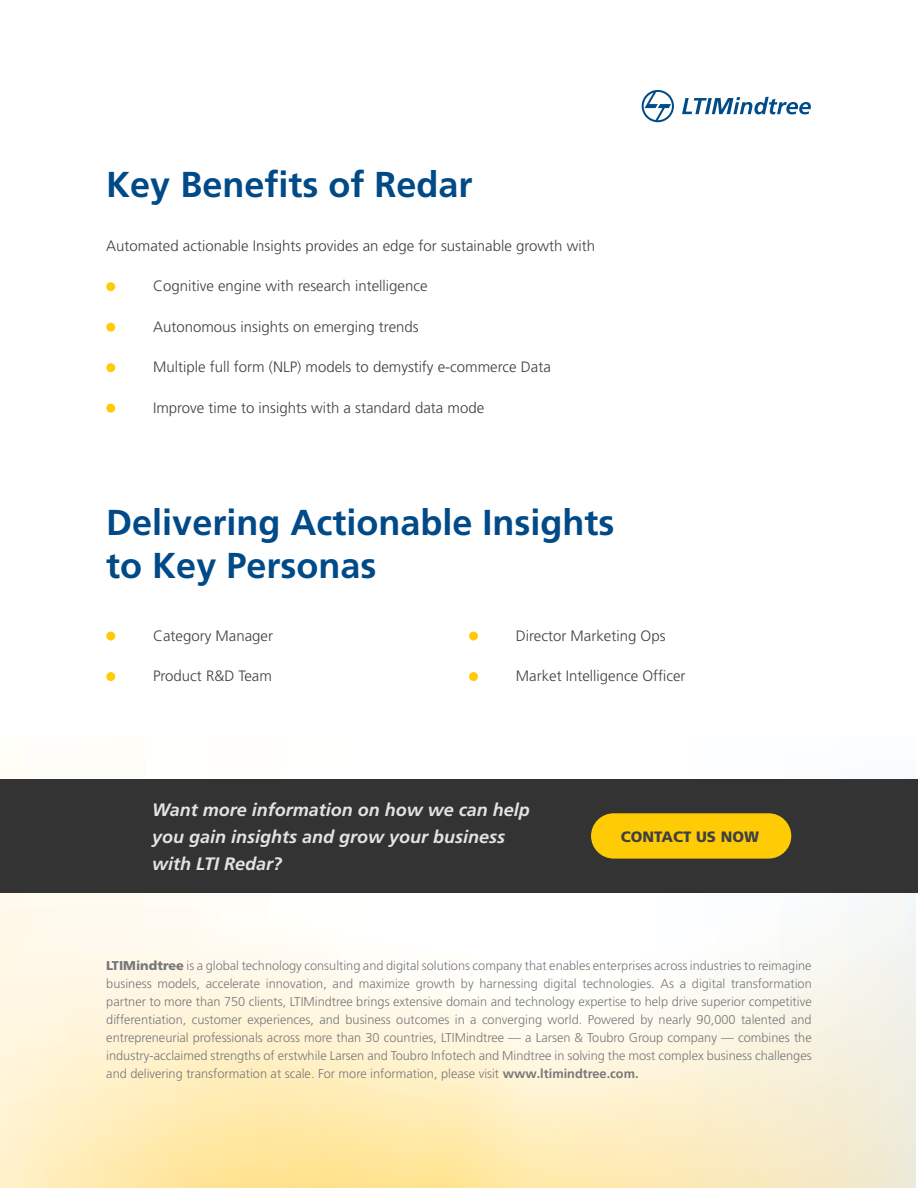
<style>
.page{position:relative;width:918px;height:1188px;background:#fff}
.page>*{position:absolute;margin:0;border:0;box-sizing:border-box;transform-origin:0 0}
.t1{font:700 36px/43.2px "Frutiger LT Pro";color:#004a87}
.t2{font:italic 700 18px/27px "Frutiger LT Pro";color:#e2e3e4}
.t3{font:300 15px "Frutiger LT Pro";color:#414042}
.t4{font:900 15px "Frutiger LT Pro";color:#414042}
.t5{font:300 12.75px/18px "Frutiger LT Pro";color:#77787b;text-align:justify}
.s1{font-weight:900}
.s2{font-weight:700}
</style>
<div class="page">
<svg style="left:0;top:764px;width:916px;height:424px"></svg>
<div style="left:0;top:779px;width:918px;height:113px;background:#333"></div>
<svg style="left:642px;top:90px;width:32px;height:32px"></svg>
<svg style="left:682px;top:97px;width:129px;height:17px"></svg>
<div style="left:106px;top:282px;width:9px;height:9px;background:#ffcb05;border-radius:50%"></div>
<div style="left:106px;top:323px;width:9px;height:9px;background:#ffcb05;border-radius:50%"></div>
<div style="left:106px;top:363px;width:9px;height:9px;background:#ffcb05;border-radius:50%"></div>
<div style="left:106px;top:404px;width:9px;height:9px;background:#ffcb05;border-radius:50%"></div>
<div style="left:106px;top:632px;width:9px;height:9px;background:#ffcb05;border-radius:50%"></div>
<div style="left:106px;top:672px;width:9px;height:9px;background:#ffcb05;border-radius:50%"></div>
<div style="left:469px;top:632px;width:9px;height:9px;background:#ffcb05;border-radius:50%"></div>
<div style="left:469px;top:672px;width:9px;height:9px;background:#ffcb05;border-radius:50%"></div>
<div style="left:591px;top:813px;width:200px;height:46px;background:#ffcb05;border-radius:23px"></div>
<h1 class="t1" style="left:106px;top:163px;width:368px">Key Benefits of Redar</h1>
<p class="t3" style="left:106px;top:237px;width:490px">Automated actionable Insights provides an edge for sustainable growth with</p>
<p class="t3" style="left:153px;top:277px;width:276px">Cognitive engine with research intelligence</p>
<p class="t3" style="left:153px;top:318px;width:267px">Autonomous insights on emerging trends</p>
<p class="t3" style="left:153px;top:358px;width:399px">Multiple full form (NLP) models to demystify e-commerce Data</p>
<p class="t3" style="left:153px;top:399px;width:333px">Improve time to insights with a standard data mode</p>
<h1 class="t1" style="left:106px;top:501px;width:510px">Delivering Actionable Insights to Key Personas</h1>
<p class="t3" style="left:153px;top:627px;width:122px">Category Manager</p>
<p class="t3" style="left:153px;top:667px;width:120px">Product R&amp;D Team</p>
<p class="t3" style="left:516px;top:627px;width:151px">Director Marketing Ops</p>
<p class="t3" style="left:516px;top:667px;width:171px">Market Intelligence Officer</p>
<h2 class="t2" style="left:152px;top:796px;width:379px">Want more information on how we can help you gain insights and grow your business with LTI Redar?</h2>
<p class="t4" style="left:621px;top:827px;width:140px">CONTACT US NOW</p>
<p class="t5" style="left:106px;top:956px;width:707px"><span class="s1">LTIMindtree</span> is a global technology consulting and digital solutions company that enables enterprises across industries to reimagine business models, accelerate innovation, and maximize growth by harnessing digital technologies. As a digital transformation partner to more than 750 clients, LTIMindtree brings extensive domain and technology expertise to help drive superior competitive differentiation, customer experiences, and business outcomes in a converging world. Powered by nearly 90,000 talented and entrepreneurial professionals across more than 30 countries, LTIMindtree — a Larsen &amp; Toubro Group company — combines the industry-acclaimed strengths of erstwhile Larsen and Toubro Infotech and Mindtree in solving the most complex business challenges and delivering transformation at scale. For more information, please visit <span class="s2">www.ltimindtree.com.</span></p>
</div>
